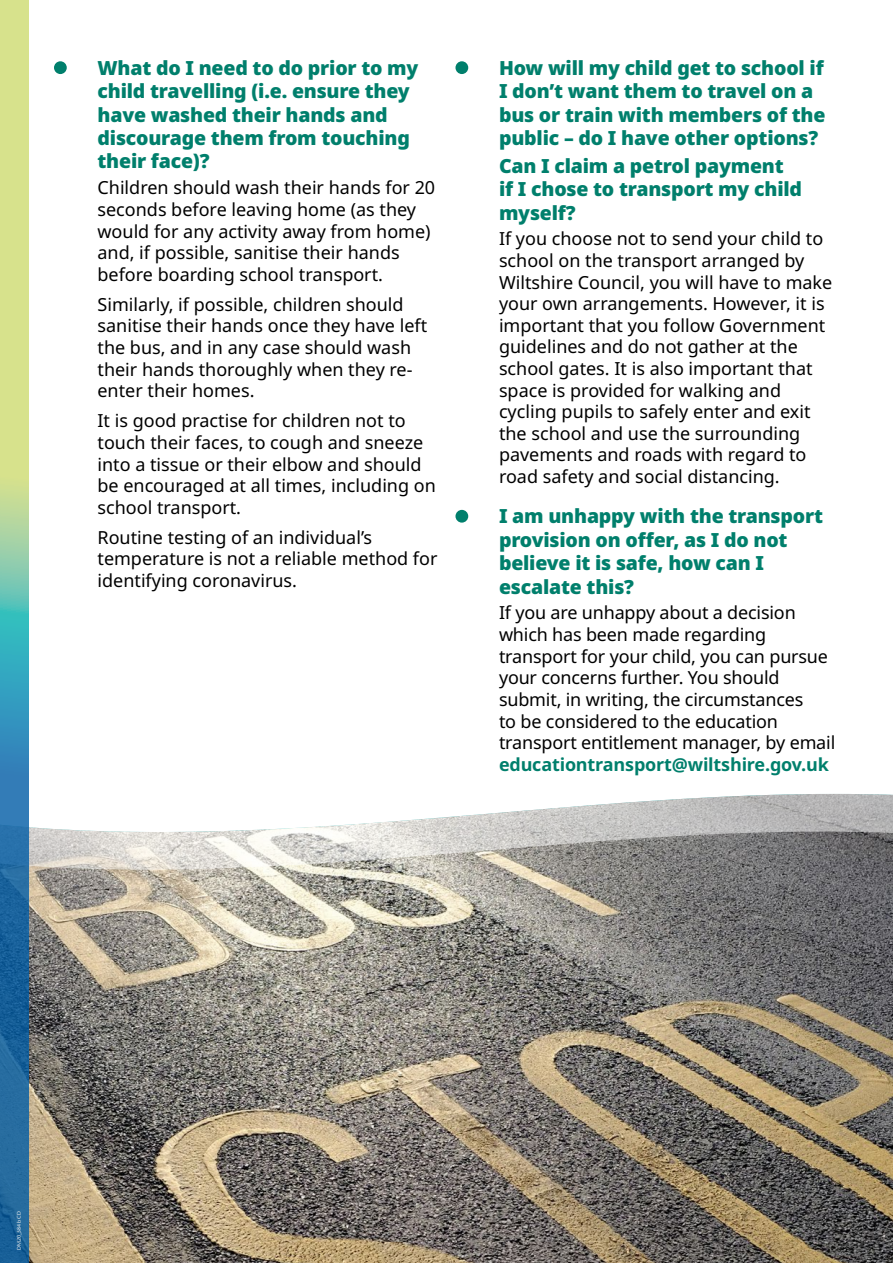
<style>
.page{position:relative;width:893px;height:1263px;background:#fff}
.page>*{position:absolute;margin:0;border:0;box-sizing:border-box;transform-origin:0 0}
.t1{font:900 19.5px/23.4px "Noto Sans";letter-spacing:-.01em;color:#007f6c}
.t2{font:18px/21.6px "Noto Sans";color:#000}
.t3{font:700 18px "Noto Sans";letter-spacing:-.01em;color:#007f6c}
.t4{font:500 5.25px "Stone Sans Std";color:#ededed}
</style>
<div class="page">
<div style="left:54px;top:61px;width:13px;height:13px;background:#007f6c;border-radius:50%"></div>
<div style="left:455px;top:61px;width:13px;height:13px;background:#007f6c;border-radius:50%"></div>
<div style="left:455px;top:510px;width:13px;height:13px;background:#007f6c;border-radius:50%"></div>
<img style="left:29px;top:871px;width:864px;height:392px">
<svg style="left:29px;top:793px;width:864px;height:78px"></svg>
<svg style="left:0;top:0;width:29px;height:1263px;background:#75a89c"></svg>
<p class="t1" style="left:98px;top:56px;width:322px">What do I need to do prior to my child travelling (i.e. ensure they have washed their hands and discourage them from touching their face)?</p>
<p class="t2" style="left:98px;top:177px;width:339px">Children should wash their hands for 20 seconds before leaving home (as they would for any activity away from home) and, if possible, sanitise their hands before boarding school transport.</p>
<p class="t2" style="left:98px;top:294px;width:331px">Similarly, if possible, children should sanitise their hands once they have left the bus, and in any case should wash their hands thoroughly when they re&shy;enter their homes.</p>
<p class="t2" style="left:98px;top:410px;width:340px">It is good practise for children not to touch their faces, to cough and sneeze into a tissue or their elbow and should be encouraged at all times, including on school transport.</p>
<p class="t2" style="left:98px;top:527px;width:341px">Routine testing of an individual’s temperature is not a reliable method for identifying coronavirus.</p>
<p class="t1" style="left:499px;top:56px;width:328px">How will my child get to school if<br>I don’t want them to travel on a bus or train with members of the public – do I have other options?</p>
<p class="t1" style="left:499px;top:154px;width:305px">Can I claim a petrol payment if I chose to transport my child myself?</p>
<p class="t2" style="left:499px;top:228px;width:335px">If you choose not to send your child to school on the transport arranged by Wiltshire Council, you will have to make your own arrangements. However, it is important that you follow Government guidelines and do not gather at the school gates. It is also important that space is provided for walking and cycling pupils to safely enter and exit the school and use the surrounding pavements and roads with regard to road safety and social distancing.</p>
<p class="t1" style="left:499px;top:505px;width:325px">I am unhappy with the transport provision on offer, as I do not believe it is safe, how can I escalate this?</p>
<p class="t2" style="left:499px;top:603px;width:338px">If you are unhappy about a decision which has been made regarding transport for your child, you can pursue your concerns further. You should submit, in writing, the circumstances<br>to be considered to the education transport entitlement manager, by email</p>
<p class="t3" style="left:499px;top:751px;width:331px">educationtransport@wiltshire.gov.uk</p>
<p class="t4" style="left:16px;top:1250px;width:40px;rotate:-90deg">DM20_584b CD</p>
</div>
